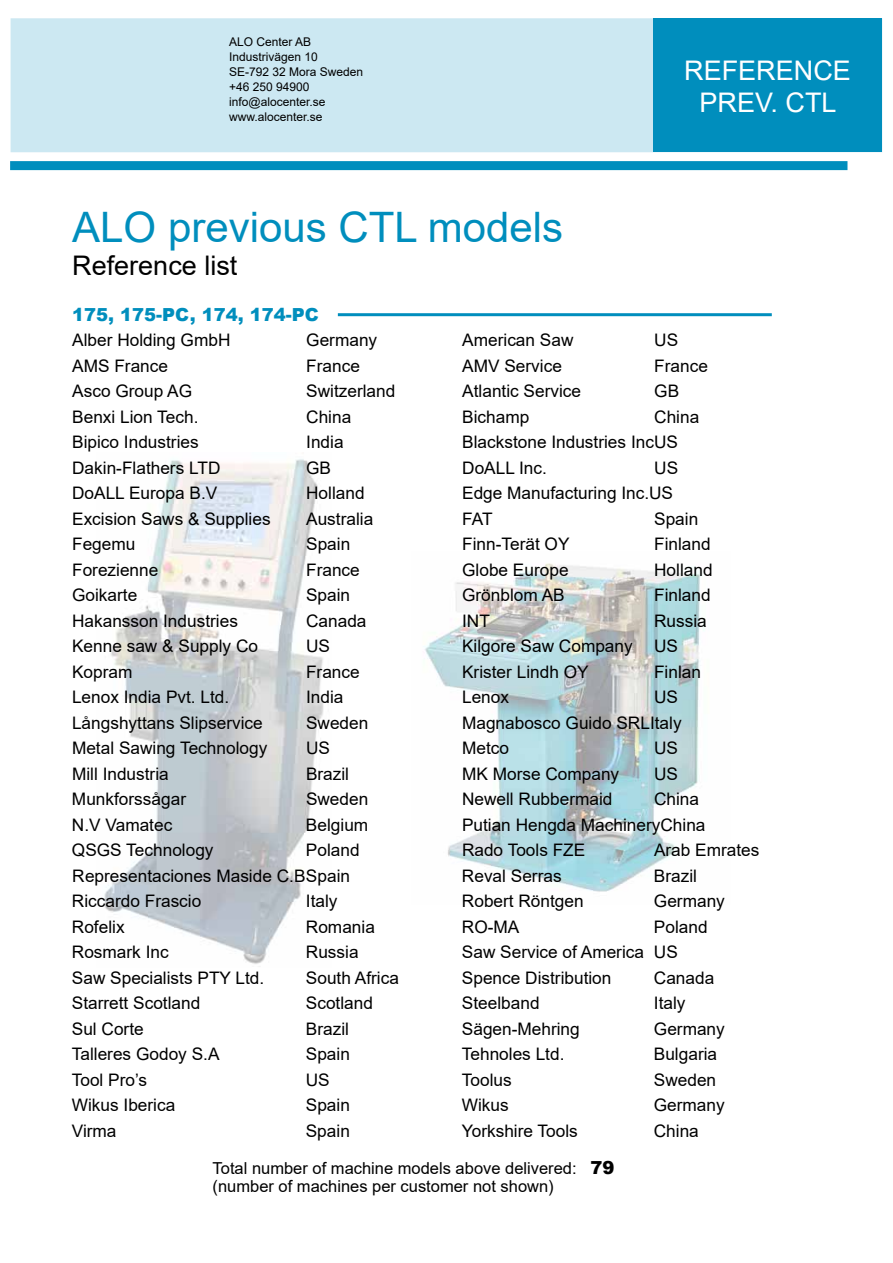
<style>
.page{position:relative;width:893px;height:1263px;background:#fff}
.page>*{position:absolute;margin:0;border:0;box-sizing:border-box;transform-origin:0 0}
.t1{font:42px "Arial";color:#008ebd}
.t2{font:27px/32.4px "Arial";color:#fff;text-align:center}
.t3{font:27px "Arial";color:#000}
.t4{font:900 18px "Arial";color:#008ebd}
.t5{font:17.25px "Arial";color:#000}
.t6{font:16.5px/18px "Arial";color:#000}
.t7{font:12px/15px "Arial";color:#000}
.s1{font-weight:900;font-size:18px}
</style>
<div class="page">
<div style="left:11px;top:18px;width:871px;height:134px;background:#cce8f2;border:2px solid #cce8f2"></div>
<div style="left:653px;top:18px;width:229px;height:134px;background:#008ebd"></div>
<div style="left:10px;top:161px;width:837px;height:9px;background:#008ebd"></div>
<img style="left:424px;top:563px;width:280px;height:329px">
<img style="left:104px;top:459px;width:220px;height:505px">
<hr style="left:338px;top:313px;width:434px;height:3px;background:#008ebd">
<p class="t7" style="left:229px;top:34px;width:136px">ALO Center AB<br>Industrivägen 10<br>SE-792 32 Mora Sweden +46 250 94900 info@alocenter.se www.alocenter.se</p>
<h1 class="t1" style="left:72px;top:198px;width:492px">ALO previous CTL models</h1>
<h2 class="t3" style="left:72px;top:246px;width:167px">Reference list</h2>
<h2 class="t2" style="left:684px;top:54px;width:168px">REFERENCE<br>PREV. CTL</h2>
<p class="t4" style="left:72px;top:301px;width:248px">175, 175-PC, 174, 174-PC</p>
<p class="t5" style="left:72px;top:328px;width:160px">Alber Holding GmbH</p>
<p class="t5" style="left:306px;top:328px;width:72px">Germany</p>
<p class="t5" style="left:462px;top:328px;width:113px">American Saw</p>
<p class="t5" style="left:654px;top:328px;width:25px">US</p>
<p class="t5" style="left:72px;top:354px;width:97px">AMS France</p>
<p class="t5" style="left:306px;top:354px;width:55px">France</p>
<p class="t5" style="left:462px;top:354px;width:101px">AMV Service</p>
<p class="t5" style="left:654px;top:354px;width:55px">France</p>
<p class="t5" style="left:72px;top:379px;width:121px">Asco Group AG</p>
<p class="t5" style="left:306px;top:379px;width:91px">Switzerland</p>
<p class="t5" style="left:462px;top:379px;width:120px">Atlantic Service</p>
<p class="t5" style="left:654px;top:379px;width:26px">GB</p>
<p class="t5" style="left:72px;top:405px;width:128px">Benxi Lion Tech.</p>
<p class="t5" style="left:306px;top:405px;width:47px">China</p>
<p class="t5" style="left:462px;top:405px;width:69px">Bichamp</p>
<p class="t5" style="left:654px;top:405px;width:47px">China</p>
<p class="t5" style="left:72px;top:430px;width:128px">Bipico Industries</p>
<p class="t5" style="left:306px;top:430px;width:39px">India</p>
<p class="t5" style="left:462px;top:430px;width:217px">Blackstone Industries IncUS</p>
<p class="t5" style="left:72px;top:456px;width:150px">Dakin-Flathers LTD</p>
<p class="t5" style="left:306px;top:456px;width:26px">GB</p>
<p class="t5" style="left:462px;top:456px;width:86px">DoALL Inc.</p>
<p class="t5" style="left:654px;top:456px;width:25px">US</p>
<p class="t5" style="left:72px;top:481px;width:147px">DoALL Europa B.V</p>
<p class="t5" style="left:306px;top:481px;width:60px">Holland</p>
<p class="t5" style="left:462px;top:481px;width:212px">Edge Manufacturing Inc.US</p>
<p class="t5" style="left:72px;top:507px;width:200px">Excision Saws &amp; Supplies</p>
<p class="t5" style="left:306px;top:507px;width:69px">Australia</p>
<p class="t5" style="left:462px;top:507px;width:32px">FAT</p>
<p class="t5" style="left:654px;top:507px;width:46px">Spain</p>
<p class="t5" style="left:72px;top:532px;width:65px">Fegemu</p>
<p class="t5" style="left:306px;top:532px;width:46px">Spain</p>
<p class="t5" style="left:462px;top:532px;width:109px">Finn-Terät OY</p>
<p class="t5" style="left:654px;top:532px;width:58px">Finland</p>
<p class="t5" style="left:72px;top:558px;width:88px">Forezienne</p>
<p class="t5" style="left:306px;top:558px;width:55px">France</p>
<p class="t5" style="left:462px;top:558px;width:108px">Globe Europe</p>
<p class="t5" style="left:654px;top:558px;width:60px">Holland</p>
<p class="t5" style="left:72px;top:583px;width:67px">Goikarte</p>
<p class="t5" style="left:306px;top:583px;width:46px">Spain</p>
<p class="t5" style="left:462px;top:583px;width:104px">Grönblom AB</p>
<p class="t5" style="left:654px;top:583px;width:58px">Finland</p>
<p class="t5" style="left:72px;top:609px;width:167px">Hakansson Industries</p>
<p class="t5" style="left:306px;top:609px;width:62px">Canada</p>
<p class="t5" style="left:462px;top:609px;width:29px">INT</p>
<p class="t5" style="left:654px;top:609px;width:54px">Russia</p>
<p class="t5" style="left:72px;top:634px;width:188px">Kenne saw &amp; Supply Co</p>
<p class="t5" style="left:306px;top:634px;width:25px">US</p>
<p class="t5" style="left:462px;top:634px;width:217px">Kilgore Saw Company US</p>
<p class="t5" style="left:72px;top:660px;width:62px">Kopram</p>
<p class="t5" style="left:306px;top:660px;width:55px">France</p>
<p class="t5" style="left:462px;top:660px;width:128px">Krister Lindh OY</p>
<p class="t5" style="left:654px;top:660px;width:48px">Finlan</p>
<p class="t5" style="left:72px;top:685px;width:159px">Lenox India Pvt. Ltd.</p>
<p class="t5" style="left:306px;top:685px;width:39px">India</p>
<p class="t5" style="left:462px;top:685px;width:48px">Lenox</p>
<p class="t5" style="left:654px;top:685px;width:25px">US</p>
<p class="t5" style="left:72px;top:711px;width:192px">Långshyttans Slipservice</p>
<p class="t5" style="left:306px;top:711px;width:64px">Sweden</p>
<p class="t5" style="left:462px;top:711px;width:221px">Magnabosco Guido SRLItaly</p>
<p class="t5" style="left:72px;top:736px;width:197px">Metal Sawing Technology</p>
<p class="t5" style="left:306px;top:736px;width:25px">US</p>
<p class="t5" style="left:462px;top:736px;width:48px">Metco</p>
<p class="t5" style="left:654px;top:736px;width:25px">US</p>
<p class="t5" style="left:72px;top:762px;width:98px">Mill Industria</p>
<p class="t5" style="left:306px;top:762px;width:45px">Brazil</p>
<p class="t5" style="left:462px;top:762px;width:159px">MK Morse Company</p>
<p class="t5" style="left:654px;top:762px;width:25px">US</p>
<p class="t5" style="left:72px;top:787px;width:116px">Munkforssågar</p>
<p class="t5" style="left:306px;top:787px;width:64px">Sweden</p>
<p class="t5" style="left:462px;top:787px;width:152px">Newell Rubbermaid</p>
<p class="t5" style="left:654px;top:787px;width:47px">China</p>
<p class="t5" style="left:72px;top:813px;width:102px">N.V Vamatec</p>
<p class="t5" style="left:306px;top:813px;width:64px">Belgium</p>
<p class="t5" style="left:462px;top:813px;width:245px">Putian Hengda MachineryChina</p>
<p class="t5" style="left:72px;top:838px;width:143px">QSGS Technology</p>
<p class="t5" style="left:306px;top:838px;width:55px">Poland</p>
<p class="t5" style="left:462px;top:838px;width:125px">Rado Tools FZE</p>
<p class="t5" style="left:654px;top:838px;width:107px">Arab Emrates</p>
<p class="t5" style="left:72px;top:864px;width:279px">Representaciones Maside C.BSpain</p>
<p class="t5" style="left:462px;top:864px;width:101px">Reval Serras</p>
<p class="t5" style="left:654px;top:864px;width:45px">Brazil</p>
<p class="t5" style="left:72px;top:889px;width:131px">Riccardo Frascio</p>
<p class="t5" style="left:306px;top:889px;width:33px">Italy</p>
<p class="t5" style="left:462px;top:889px;width:123px">Robert Röntgen</p>
<p class="t5" style="left:654px;top:889px;width:72px">Germany</p>
<p class="t5" style="left:72px;top:915px;width:54px">Rofelix</p>
<p class="t5" style="left:306px;top:915px;width:71px">Romania</p>
<p class="t5" style="left:462px;top:915px;width:59px">RO-MA</p>
<p class="t5" style="left:654px;top:915px;width:55px">Poland</p>
<p class="t5" style="left:72px;top:940px;width:98px">Rosmark Inc</p>
<p class="t5" style="left:306px;top:940px;width:54px">Russia</p>
<p class="t5" style="left:462px;top:940px;width:217px">Saw Service of America US</p>
<p class="t5" style="left:72px;top:966px;width:194px">Saw Specialists PTY Ltd.</p>
<p class="t5" style="left:306px;top:966px;width:95px">South Africa</p>
<p class="t5" style="left:462px;top:966px;width:151px">Spence Distribution</p>
<p class="t5" style="left:654px;top:966px;width:62px">Canada</p>
<p class="t5" style="left:72px;top:991px;width:130px">Starrett Scotland</p>
<p class="t5" style="left:306px;top:991px;width:69px">Scotland</p>
<p class="t5" style="left:462px;top:991px;width:79px">Steelband</p>
<p class="t5" style="left:654px;top:991px;width:33px">Italy</p>
<p class="t5" style="left:72px;top:1017px;width:73px">Sul Corte</p>
<p class="t5" style="left:306px;top:1017px;width:45px">Brazil</p>
<p class="t5" style="left:462px;top:1017px;width:119px">Sägen-Mehring</p>
<p class="t5" style="left:654px;top:1017px;width:72px">Germany</p>
<p class="t5" style="left:72px;top:1042px;width:149px">Talleres Godoy S.A</p>
<p class="t5" style="left:306px;top:1042px;width:46px">Spain</p>
<p class="t5" style="left:462px;top:1042px;width:104px">Tehnoles Ltd.</p>
<p class="t5" style="left:654px;top:1042px;width:65px">Bulgaria</p>
<p class="t5" style="left:72px;top:1068px;width:77px">Tool Pro’s</p>
<p class="t5" style="left:306px;top:1068px;width:25px">US</p>
<p class="t5" style="left:462px;top:1068px;width:51px">Toolus</p>
<p class="t5" style="left:654px;top:1068px;width:64px">Sweden</p>
<p class="t5" style="left:72px;top:1093px;width:105px">Wikus Iberica</p>
<p class="t5" style="left:306px;top:1093px;width:46px">Spain</p>
<p class="t5" style="left:462px;top:1093px;width:48px">Wikus</p>
<p class="t5" style="left:654px;top:1093px;width:72px">Germany</p>
<p class="t5" style="left:72px;top:1119px;width:46px">Virma</p>
<p class="t5" style="left:306px;top:1119px;width:46px">Spain</p>
<p class="t5" style="left:462px;top:1119px;width:118px">Yorkshire Tools</p>
<p class="t5" style="left:654px;top:1119px;width:47px">China</p>
<p class="t6" style="left:213px;top:1159px;width:404px">Total number of machine models above delivered: <span class="s1">79 </span>(number of machines per customer not shown)</p>
</div>
